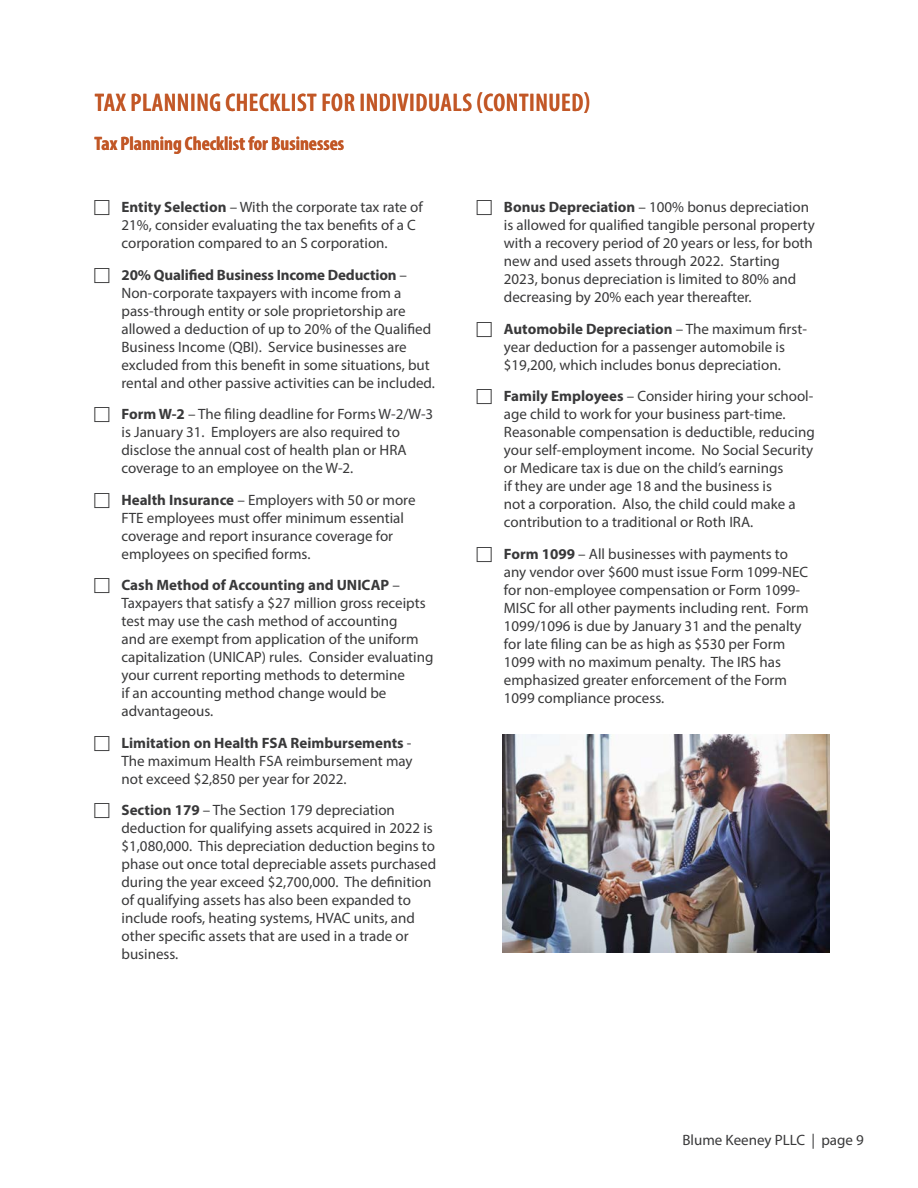
<style>
.page{position:relative;width:918px;height:1188px;background:#fff}
.page>*{position:absolute;margin:0;border:0;box-sizing:border-box;transform-origin:0 0}
.Titles{font:600 condensed 25.5px "Myriad Pro";letter-spacing:.02em;color:#c25726}
.Titles-2{font:700 condensed 19.5px "Myriad Pro";color:#c25726}
.checklist{font:15px/18px "Myriad Pro";color:#39393a}
.s1{font-weight:700}
</style>
<div class="page">
<img style="left:502px;top:734px;width:327px;height:218px">
<p class="Titles" style="left:95px;top:88px;width:497px">TAX PLANNING CHECKLIST FOR INDIVIDUALS (CONTINUED)</p>
<p class="Titles-2" style="left:94px;top:132px;width:251px">Tax Planning Checklist for Businesses</p>
<p class="checklist" style="left:122px;top:198px;width:303px"><span class="s1">Entity Selection</span> – With the corporate tax rate of<br>21%, consider evaluating the tax benefits of a C corporation compared to an S corporation.</p>
<p class="checklist" style="left:122px;top:265px;width:315px"><span class="s1">20% Qualified Business Income Deduction</span> – Non-corporate taxpayers with income from a pass-through entity or sole proprietorship are allowed a deduction of up to 20% of the Qualified Business Income (QBI). Service businesses are excluded from this benefit in some situations, but rental and other passive activities can be included.</p>
<p class="checklist" style="left:122px;top:405px;width:313px"><span class="s1">Form W-2</span> – The filing deadline for Forms W-2/W-3 is January 31. Employers are also required to disclose the annual cost of health plan or HRA coverage to an employee on the W-2.</p>
<p class="checklist" style="left:122px;top:490px;width:296px"><span class="s1">Health Insurance</span> – Employers with 50 or more FTE employees must offer minimum essential coverage and report insurance coverage for employees on specified forms.</p>
<p class="checklist" style="left:122px;top:576px;width:313px"><span class="s1">Cash Method of Accounting and UNICAP</span> – Taxpayers that satisfy a $27 million gross receipts test may use the cash method of accounting<br>and are exempt from application of the uniform capitalization (UNICAP) rules. Consider evaluating your current reporting methods to determine<br>if an accounting method change would be advantageous.</p>
<p class="checklist" style="left:122px;top:733px;width:293px;text-align:justify"><span class="s1">Limitation on Health FSA Reimbursements</span> - The maximum Health FSA reimbursement may not exceed $2,850 per year for 2022.</p>
<p class="checklist" style="left:122px;top:801px;width:316px"><span class="s1">Section 179</span> – The Section 179 depreciation deduction for qualifying assets acquired in 2022 is $1,080,000. This depreciation deduction begins to phase out once total depreciable assets purchased during the year exceed $2,700,000. The definition of qualifying assets has also been expanded to include roofs, heating systems, HVAC units, and other specific assets that are used in a trade or business.</p>
<p class="checklist" style="left:504px;top:198px;width:313px"><span class="s1">Bonus Depreciation</span> – 100% bonus depreciation is allowed for qualified tangible personal property with a recovery period of 20 years or less, for both new and used assets through 2022. Starting 2023, bonus depreciation is limited to 80% and decreasing by 20% each year thereafter.</p>
<p class="checklist" style="left:504px;top:319px;width:305px"><span class="s1">Automobile Depreciation</span> – The maximum first&shy;year deduction for a passenger automobile is $19,200, which includes bonus depreciation.</p>
<p class="checklist" style="left:504px;top:387px;width:312px"><span class="s1">Family Employees</span> – Consider hiring your school&shy;age child to work for your business part-time.<br>Reasonable compensation is deductible, reducing your self-employment income. No Social Security or Medicare tax is due on the child’s earnings<br>if they are under age 18 and the business is<br>not a corporation. Also, the child could make a contribution to a traditional or Roth IRA.</p>
<p class="checklist" style="left:504px;top:544px;width:306px"><span class="s1">Form 1099</span> – All businesses with payments to any vendor over $600 must issue Form 1099-NEC for non-employee compensation or Form 1099- MISC for all other payments including rent. Form 1099/1096 is due by January 31 and the penalty for late filing can be as high as $530 per Form 1099 with no maximum penalty. The IRS has emphasized greater enforcement of the Form 1099 compliance process.</p>
<p class="checklist" style="left:683px;top:1131px;width:183px">Blume Keeney PLLC | page 9</p>
</div>
